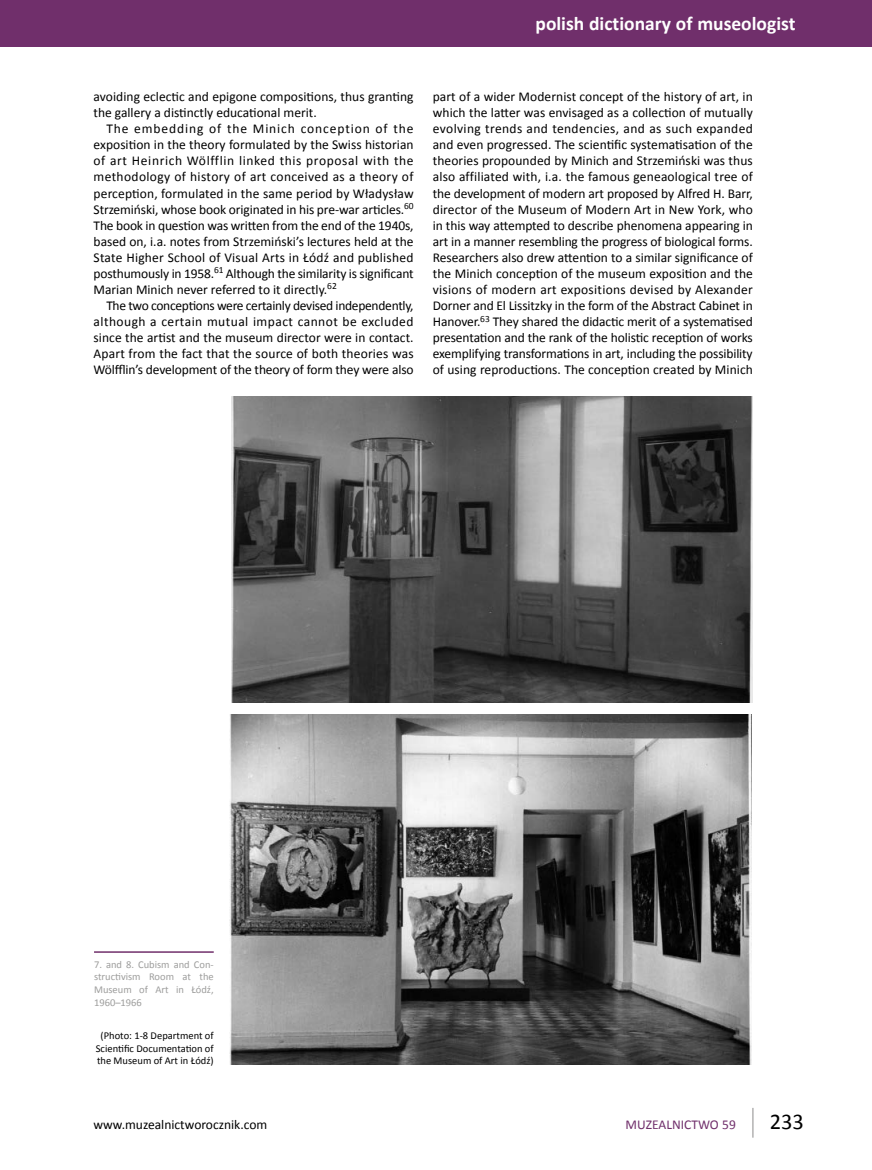
<style>
.page{position:relative;width:872px;height:1170px;background:#fff}
.page>*{position:absolute;margin:0;border:0;box-sizing:border-box;transform-origin:0 0}
.t1{font:22.5px "Calibri";color:#000}
.t2{font:700 19.5px "Calibri";color:#fff}
.t3{font:13.5px/16px "Calibri";color:#000;text-align:justify}
.t4{font:13.5px "Calibri";color:#702f6b}
.t5{font:10.5px/12.6px "Calibri";color:#000;text-align:center}
.t6{font:10.5px/12.6px "Calibri";color:#9d9d9c;text-align:justify}
</style>
<div class="page">
<hr style="left:752px;top:1107px;width:1px;height:30px;background:#b3b2b2">
<div style="left:0;top:0;width:872px;height:47px;background:#702f6b"></div>
<img style="left:231px;top:397px;width:522px;height:305px">
<img style="left:230px;top:714px;width:521px;height:350px">
<hr style="left:94px;top:951px;width:120px;height:1px;background:#702f6b">
<h2 class="t2" style="left:535px;top:11px;width:261px">polish dictionary of museologist</h2>
<p class="t3" style="left:94px;top:89px;width:321px">avoiding eclectic and epigone compositions, thus granting the gallery a distinctly educational merit.</p>
<p class="t3" style="left:94px;top:121px;width:321px;text-indent:13px">The embedding of the Minich conception of the exposition in the theory formulated by the Swiss historian of art Heinrich Wölfflin linked this proposal with the methodology of history of art conceived as a theory of perception, formulated in the same period by Władysław Strzemiński, whose book originated in his pre-war articles.<sup>60<br></sup>The book in question was written from the end of the 1940s, based on, i.a. notes from Strzemiński’s lectures held at the State Higher School of Visual Arts in Łódź and published posthumously in 1958.<sup>61</sup> Although the similarity is significant Marian Minich never referred to it directly.<sup>62</sup></p>
<p class="t3" style="left:94px;top:297px;width:321px;text-indent:13px">The two conceptions were certainly devised independently, although a certain mutual impact cannot be excluded since the artist and the museum director were in contact.<br>Apart from the fact that the source of both theories was Wölfflin’s development of the theory of form they were also</p>
<p class="t3" style="left:433px;top:89px;width:322px">part of a wider Modernist concept of the history of art, in which the latter was envisaged as a collection of mutually evolving trends and tendencies, and as such expanded and even progressed. The scientific systematisation of the theories propounded by Minich and Strzemiński was thus also affiliated with, i.a. the famous geneaological tree of the development of modern art proposed by Alfred H. Barr, director of the Museum of Modern Art in New York, who in this way attempted to describe phenomena appearing in art in a manner resembling the progress of biological forms.<br>Researchers also drew attention to a similar significance of the Minich conception of the museum exposition and the visions of modern art expositions devised by Alexander Dorner and El Lissitzky in the form of the Abstract Cabinet in Hanover.<sup>63</sup> They shared the didactic merit of a systematised presentation and the rank of the holistic reception of works exemplifying transformations in art, including the possibility of using reproductions. The conception created by Minich</p>
<p class="t6" style="left:94px;top:957px;width:121px">7. and 8. Cubism and Con&shy;structivism Room at the Museum of Art in Łódź, 1960–1966</p>
<p class="t5" style="left:96px;top:1029px;width:119px">(Photo: 1-8 Department of<br>Scientific Documentation of the Museum of Art in Łódź)</p>
<p class="t3" style="left:94px;top:1116px;width:175px">www.muzealnictworocznik.com</p>
<p class="t4" style="left:625px;top:1115px;width:112px">MUZEALNICTWO 59</p>
<h1 class="t1" style="left:770px;top:1107px;width:36px">233</h1>
</div>
